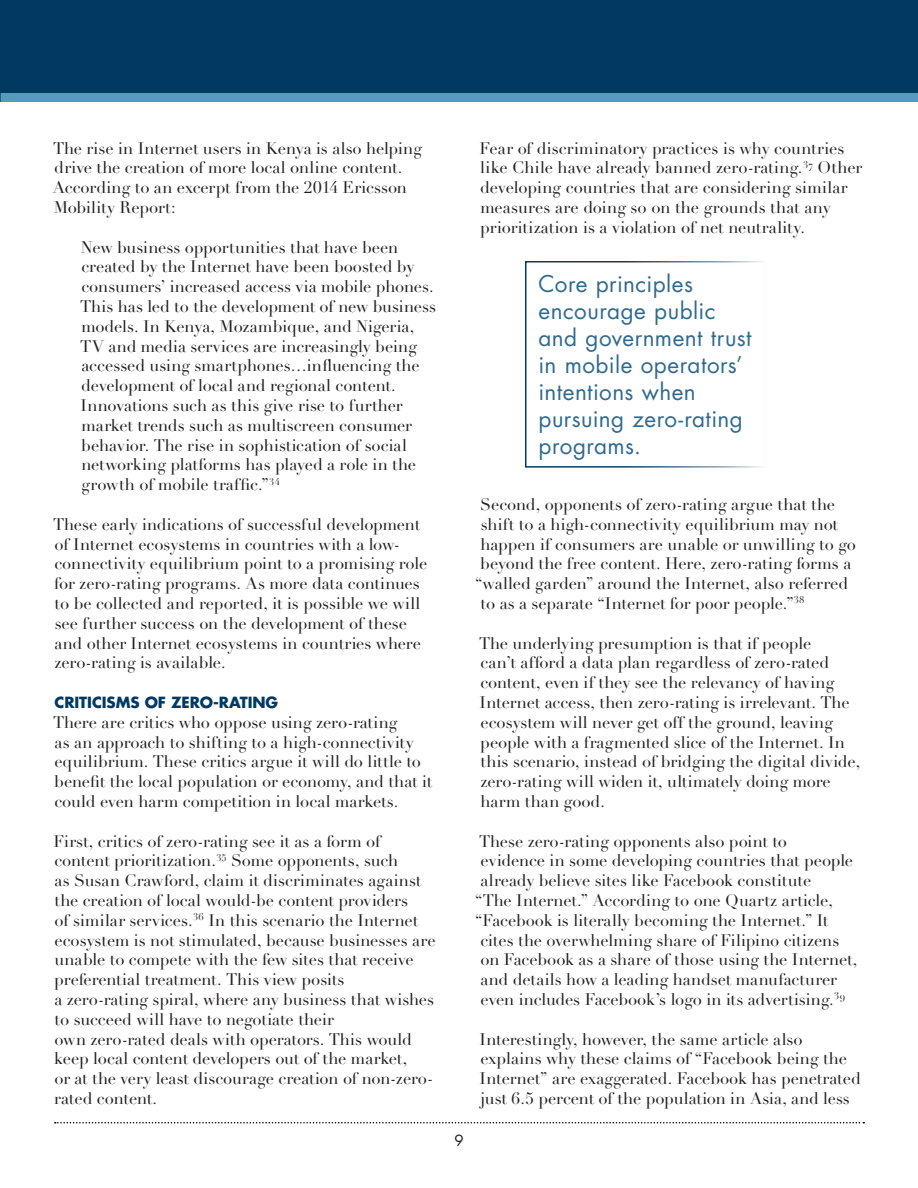
<style>
.page{position:relative;width:918px;height:1188px;background:#fff}
.page>*{position:absolute;margin:0;border:0;box-sizing:border-box;transform-origin:0 0}
.call-out_text{font:22.5px/27px "Futura";letter-spacing:.02em;color:#306a90}
.Body_text{font:16.5px/19.8px "Didot LH";color:#231f20}
.indent_quotes{font:16.5px/19.8px "Didot LH";letter-spacing:-.005em;color:#231f20}
.Heading1{font:700 15px "Futura";letter-spacing:-.005em;color:#003a62}
.t1{font:15px "Futura";color:#231f20}
</style>
<div class="page">
<svg style="left:55px;top:1122px;width:809px;height:2px"></svg>
<div style="left:0;top:93px;width:918px;height:8px;background:#529cbe"></div>
<hr style="left:0;top:0;width:2px;height:93px;background:#003a62">
<div style="left:2px;top:0;width:916px;height:93px;background:#003a62"></div>
<div style="left:525px;top:261px;width:241px;height:207px;border:2px solid #003a62"></div>
<p class="Body_text" style="left:53px;top:138px;width:371px">The rise in Internet users in Kenya is also helping drive the creation of more local online content.<br>According to an excerpt from the 2014 Ericsson Mobility Report:</p>
<p class="indent_quotes" style="left:80px;top:237px;width:358px">New business opportunities that have been created by the Internet have been boosted by consumers’ increased access via mobile phones.<br>This has led to the development of new business models. In Kenya, Mozambique, and Nigeria, TV and media services are increasingly being accessed using smartphones…influencing the development of local and regional content.<br>Innovations such as this give rise to further market trends such as multiscreen consumer behavior. The rise in sophistication of social networking platforms has played a role in the growth of mobile traffic.”<sup>34</sup></p>
<p class="Body_text" style="left:53px;top:515px;width:376px">These early indications of successful development of Internet ecosystems in countries with a low&shy;connectivity equilibrium point to a promising role for zero-rating programs. As more data continues to be collected and reported, it is possible we will see further success on the development of these and other Internet ecosystems in countries where zero-rating is available.</p>
<p class="Heading1" style="left:55px;top:692px;width:225px">CRITICISMS OF ZERO-RATING</p>
<p class="Body_text" style="left:53px;top:713px;width:381px">There are critics who oppose using zero-rating<br>as an approach to shifting to a high-connectivity equilibrium. These critics argue it will do little to benefit the local population or economy, and that it could even harm competition in local markets.</p>
<p class="Body_text" style="left:54px;top:831px;width:384px">First, critics of zero-rating see it as a form of content prioritization.<sup>35</sup> Some opponents, such<br>as Susan Crawford, claim it discriminates against the creation of local would-be content providers<br>of similar services.<sup>36</sup> In this scenario the Internet ecosystem is not stimulated, because businesses are unable to compete with the few sites that receive preferential treatment. This view posits<br>a zero-rating spiral, where any business that wishes to succeed will have to negotiate their<br>own zero-rated deals with operators. This would keep local content developers out of the market,<br>or at the very least discourage creation of non-zero&shy;rated content.</p>
<p class="Body_text" style="left:480px;top:138px;width:384px">Fear of discriminatory practices is why countries like Chile have already banned zero-rating.<sup>37</sup> Other developing countries that are considering similar measures are doing so on the grounds that any prioritization is a violation of net neutrality.</p>
<p class="call-out_text" style="left:538px;top:270px;width:215px">Core principles encourage public and government trust in mobile operators’ intentions when pursuing zero-rating programs.</p>
<p class="t1" style="left:454px;top:1130px;width:11px">9</p>
<p class="Body_text" style="left:480px;top:495px;width:357px">Second, opponents of zero-rating argue that the</p>
<p class="Body_text" style="left:481px;top:515px;width:359px">shift to a high-connectivity equilibrium may not</p>
<p class="Body_text" style="left:480px;top:534px;width:377px">happen if consumers are unable or unwilling to go</p>
<p class="Body_text" style="left:480px;top:554px;width:373px">beyond the free content. Here, zero-rating forms a</p>
<p class="Body_text" style="left:475px;top:574px;width:375px">“walled garden” around the Internet, also referred</p>
<p class="Body_text" style="left:480px;top:594px;width:326px">to as a separate “Internet for poor people.”<sup>38</sup></p>
<p class="Body_text" style="left:479px;top:633px;width:383px">The underlying presumption is that if people<br>can’t afford a data plan regardless of zero-rated content, even if they see the relevancy of having Internet access, then zero-rating is irrelevant. The ecosystem will never get off the ground, leaving people with a fragmented slice of the Internet. In this scenario, instead of bridging the digital divide, zero-rating will widen it, ultimately doing more harm than good.</p>
<p class="Body_text" style="left:479px;top:831px;width:310px">These zero-rating opponents also point to</p>
<p class="Body_text" style="left:480px;top:851px;width:374px">evidence in some developing countries that people</p>
<p class="Body_text" style="left:481px;top:871px;width:332px">already believe sites like Facebook constitute</p>
<p class="Body_text" style="left:475px;top:891px;width:359px">“The Internet.” According to one Quartz article,</p>
<p class="Body_text" style="left:475px;top:911px;width:355px">“Facebook is literally becoming the Internet.” It</p>
<p class="Body_text" style="left:480px;top:930px;width:361px">cites the overwhelming share of Filipino citizens</p>
<p class="Body_text" style="left:480px;top:950px;width:379px">on Facebook as a share of those using the Internet,</p>
<p class="Body_text" style="left:481px;top:970px;width:358px">and details how a leading handset manufacturer</p>
<p class="Body_text" style="left:480px;top:990px;width:366px">even includes Facebook’s logo in its advertising.<sup>39</sup></p>
<p class="Body_text" style="left:480px;top:1029px;width:383px">Interestingly, however, the same article also explains why these claims of “Facebook being the Internet” are exaggerated. Facebook has penetrated just 6.5 percent of the population in Asia, and less</p>
</div>
